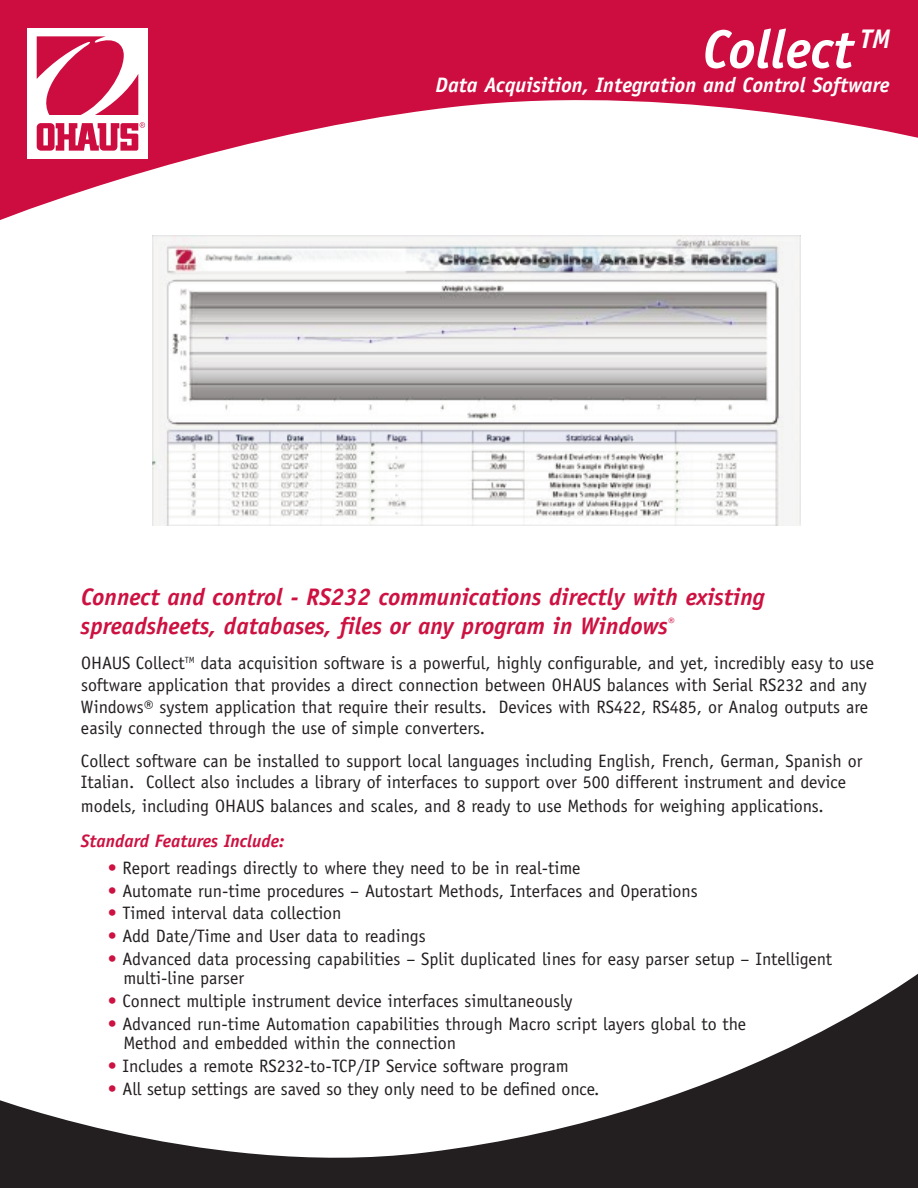
<style>
.page{position:relative;width:918px;height:1188px;background:#fff}
.page>*{position:absolute;margin:0;border:0;box-sizing:border-box;transform-origin:0 0}
.t1{font:italic 700 54px "Officina Sans";color:#fff}
.t2{font:italic 700 24px/28.8px "Officina Sans";color:#cd1141}
.t3{font:italic 700 21px "Officina Sans";color:#fff}
.t4{font:18px/21.6px "Officina Sans";color:#231f20}
.t5{font:italic 700 18px "Officina Sans";color:#cd1141}
.s1{color:#cd1141}
</style>
<div class="page">
<svg style="left:0;top:973px;width:918px;height:215px"></svg>
<svg style="left:0;top:0;width:918px;height:220px;fill:#cd0d40"></svg>
<div style="left:28px;top:28px;width:120px;height:131px;background:#fff"></div>
<svg style="left:36px;top:36px;width:102px;height:79px"></svg>
<svg style="left:37px;top:122px;width:108px;height:29px"></svg>
<img style="left:152px;top:235px;width:648px;height:290px">
<h1 class="t1" style="left:703px;top:29px;width:189px">Collect <sup>TM</sup></h1>
<p class="t3" style="left:436px;top:77px;width:455px">Data Acquisition, Integration and Control Software</p>
<h2 class="t2" style="left:81px;top:585px;width:685px">Connect and control - RS232 communications directly with existing spreadsheets, databases, files or any program in Windows<sup>®</sup></h2>
<p class="t4" style="left:81px;top:654px;width:795px">OHAUS Collect<sup>TM</sup> data acquisition software is a powerful, highly configurable, and yet, incredibly easy to use software application that provides a direct connection between OHAUS balances with Serial RS232 and any Windows® system application that require their results. Devices with RS422, RS485, or Analog outputs are easily connected through the use of simple converters.</p>
<p class="t4" style="left:81px;top:751px;width:783px">Collect software can be installed to support local languages including English, French, German, Spanish or<br>Italian. Collect also includes a library of interfaces to support over 500 different instrument and device</p>
<p class="t4" style="left:81px;top:797px;width:744px">models, including OHAUS balances and scales, and 8 ready to use Methods for weighing applications.</p>
<p class="t5" style="left:81px;top:834px;width:205px">Standard Features Include:</p>
<p class="t4" style="left:108px;top:858px;width:474px"><span class="s1">•</span> Report readings directly to where they need to be in real-time</p>
<p class="t4" style="left:108px;top:881px;width:591px"><span class="s1">•</span> Automate run-time procedures – Autostart Methods, Interfaces and Operations</p>
<p class="t4" style="left:108px;top:904px;width:235px"><span class="s1">•</span> Timed interval data collection</p>
<p class="t4" style="left:108px;top:927px;width:320px"><span class="s1">•</span> Add Date/Time and User data to readings</p>
<p class="t4" style="left:123px;top:950px;width:710px;line-height:19.5px;text-indent:-16px"><span class="s1">•</span> Advanced data processing capabilities – Split duplicated lines for easy parser setup – Intelligent multi-line parser</p>
<p class="t4" style="left:108px;top:992px;width:466px"><span class="s1">•</span> Connect multiple instrument device interfaces simultaneously</p>
<p class="t4" style="left:123px;top:1015px;width:624px;line-height:19.5px;text-indent:-16px"><span class="s1">•</span> Advanced run-time Automation capabilities through Macro script layers global to the<br>Method and embedded within the connection</p>
<p class="t4" style="left:108px;top:1057px;width:463px"><span class="s1">•</span> Includes a remote RS232-to-TCP/IP Service software program</p>
<p class="t4" style="left:108px;top:1079px;width:493px"><span class="s1">•</span> All setup settings are saved so they only need to be defined once.</p>
</div>
